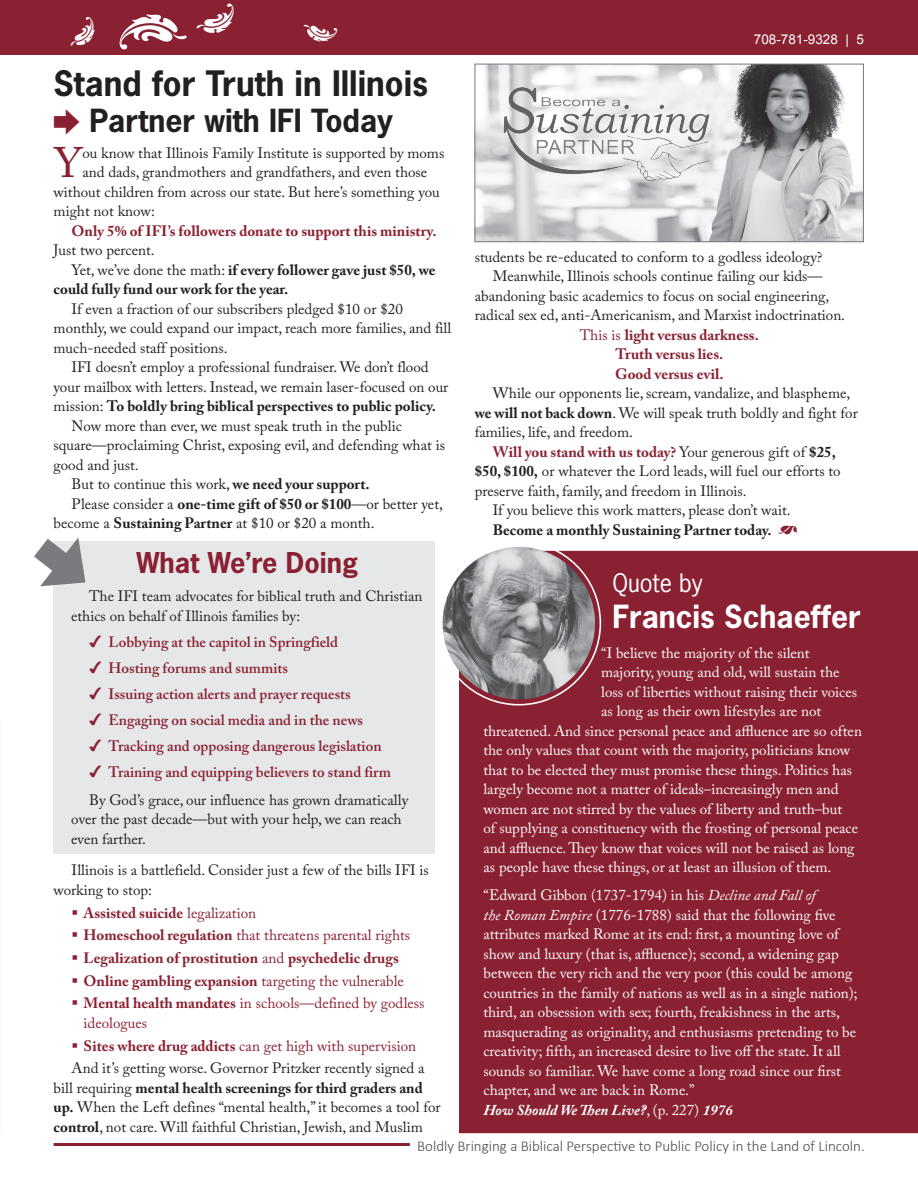
<style>
.page{position:relative;width:918px;height:1188px;background:#fff}
.page>*{position:absolute;margin:0;border:0;box-sizing:border-box;transform-origin:0 0}
.t1{font:42.45px "Adobe Caslon Pro";color:#8a2132}
.t2{font:700 33px "News Gothic Std";color:#231f20}
.t3{font:700 30px "News Gothic Std";color:#231f20}
.t4{font:700 30px "News Gothic Std";color:#fff}
.t5{font:700 27px "News Gothic Std";color:#8a2132}
.t6{font:24px "News Gothic Std";color:#fff}
.t7{font:15px/19.5px "Adobe Caslon Pro";color:#231f20}
.t8{font:15px/19.5px "Adobe Caslon Pro";color:#fff}
.t9{font:700 15px "Adobe Caslon Pro";color:#8a2132}
.t10{font:600 15px/26px "Adobe Caslon Pro";color:#8a2132}
.t11{font:700 15px "Adobe Caslon Pro";color:#231f20}
.t12{font:15px/19.5px "Adobe Caslon Pro";color:#8a2132}
.t13{font:300 15px "Calibri";color:#4b4c4d}
.t14{font:13.5px "Arial";color:#fff}
.s1{font-weight:400}
.s2{font-weight:700}
.s3{color:#8a2132}
.s4{font-weight:700;color:#8a2132}
.s5{font-weight:400;color:#231f20}
.s6{color:#231f20}
.s7{font-family:"Type Embellishments One Let Plain";font-weight:400;color:#8a2132}
.s8{font-style:italic}
.s9{font-weight:700;font-style:italic}
</style>
<div class="page">
<div style="left:54px;top:541px;width:381px;height:312px;background:#e6e7e9"></div>
<div style="left:459px;top:551px;width:459px;height:582px;background:#8a2132"></div>
<div style="left:0;top:0;width:918px;height:55px;background:#8a2132"></div>
<hr style="left:54px;top:1143px;width:356px;height:3px;background:#8a2132">
<img style="left:443px;top:547px;width:152px;height:152px;border-radius:76px">
<svg style="left:34px;top:537px;width:52px;height:64px"></svg>
<img style="left:477px;top:66px;width:385px;height:174px">
<div style="left:475px;top:64px;width:389px;height:178px;border:1px solid #76787b"></div>
<img style="left:498px;top:82px;width:217px;height:104px">
<h2 class="t2" style="left:54px;top:61px;width:376px">Stand for Truth in Illinois</h2>
<h3 class="t3" style="left:89px;top:101px;width:305px">Partner with IFI Today</h3>
<h1 class="t1" style="left:54px;top:138px;width:30px">Y</h1>
<p class="t7" style="left:82px;top:143px;width:363px">ou know that Illinois Family Institute is supported by moms</p>
<p class="t7" style="left:82px;top:162px;width:346px">and dads, grandmothers and grandfathers, and even those</p>
<p class="t7" style="left:54px;top:182px;width:388px">without children from across our state. But here’s something you</p>
<p class="t7" style="left:54px;top:201px;width:103px">might not know:</p>
<p class="t9" style="left:72px;top:222px;width:366px">Only 5% of IFI’s followers donate to support this ministry.</p>
<p class="t7" style="left:54px;top:240px;width:103px">Just two percent.</p>
<p class="t11" style="left:72px;top:261px;width:366px"><span class="s1">Yet, we’ve done the math:</span> if every follower gave just $50, we</p>
<p class="t11" style="left:54px;top:280px;width:236px">could fully fund our work for the year.</p>
<p class="t7" style="left:72px;top:299px;width:333px">If even a fraction of our subscribers pledged $10 or $20</p>
<p class="t7" style="left:54px;top:318px;width:399px">monthly, we could expand our impact, reach more families, and fill</p>
<p class="t7" style="left:54px;top:338px;width:175px">much-needed staff positions.</p>
<p class="t7" style="left:72px;top:357px;width:359px">IFI doesn’t employ a professional fundraiser. We don’t flood</p>
<p class="t7" style="left:54px;top:377px;width:396px">your mailbox with letters. Instead, we remain laser-focused on our</p>
<p class="t11" style="left:54px;top:397px;width:384px"><span class="s1">mission:</span> To boldly bring biblical perspectives to public policy.</p>
<p class="t7" style="left:72px;top:416px;width:332px">Now more than ever, we must speak truth in the public</p>
<p class="t7" style="left:54px;top:435px;width:393px">square—proclaiming Christ, exposing evil, and defending what is</p>
<p class="t7" style="left:54px;top:455px;width:86px">good and just.</p>
<p class="t7" style="left:72px;top:474px;width:300px">But to continue this work, <span class="s2">we need your support.</span></p>
<p class="t7" style="left:72px;top:494px;width:373px">Please consider a <span class="s2">one-time gift of $50 or $100</span>—or better yet,</p>
<p class="t7" style="left:54px;top:513px;width:322px">become a <span class="s2">Sustaining Partner</span> at $10 or $20 a month.</p>
<h3 class="t5" style="left:137px;top:545px;width:223px">What We’re Doing</h3>
<p class="t7" style="left:71px;top:586px;width:353px;text-indent:18px">The IFI team advocates for biblical truth and Christian ethics on behalf of Illinois families by:</p>
<p class="t10" style="left:109px;top:629px;width:284px">Lobbying at the capitol in Springfield Hosting forums and summits<br>Issuing action alerts and prayer requests Engaging on social media and in the news Tracking and opposing dangerous legislation Training and equipping believers to stand firm</p>
<p class="t7" style="left:71px;top:790px;width:339px;text-indent:18px">By God’s grace, our influence has grown dramatically over the past decade—but with your help, we can reach even farther.</p>
<p class="t7" style="left:54px;top:860px;width:377px;text-indent:18px">Illinois is a battlefield. Consider just a few of the bills IFI is working to stop:</p>
<p class="t9" style="left:72px;top:904px;width:186px">▪ Assisted suicide <span class="s1">legalization</span></p>
<p class="t12" style="left:72px;top:925px;width:340px">▪ <span class="s2">Homeschool regulation</span> that threatens parental rights</p>
<p class="t9" style="left:72px;top:949px;width:329px">▪ Legalization of prostitution <span class="s1">and</span> psychedelic drugs</p>
<p class="t9" style="left:72px;top:972px;width:334px">▪ Online gambling expansion <span class="s1">targeting the vulnerable</span></p>
<p class="t12" style="left:84px;top:994px;width:343px;text-indent:-12px">▪ <span class="s2">Mental health mandates</span> in schools—defined by godless ideologues</p>
<p class="t7" style="left:72px;top:1034px;width:354px;line-height:22.8px"><span class="s3">▪</span> <span class="s4">Sites where drug addicts</span> <span class="s3">can get high with supervision<br></span>And it’s getting worse. Governor Pritzker recently signed a</p>
<p class="t7" style="left:54px;top:1078px;width:389px">bill requiring <span class="s2">mental health screenings for third graders and up.</span> When the Left defines “mental health,” it becomes a tool for <span class="s2">control</span>, not care. Will faithful Christian, Jewish, and Muslim</p>
<p class="t14" style="left:754px;top:30px;width:112px">708-781-9328 | 5</p>
<p class="t7" style="left:475px;top:247px;width:349px">students be re-educated to conform to a godless ideology?</p>
<p class="t7" style="left:493px;top:266px;width:331px">Meanwhile, Illinois schools continue failing our kids—</p>
<p class="t7" style="left:475px;top:286px;width:356px">abandoning basic academics to focus on social engineering,</p>
<p class="t7" style="left:475px;top:305px;width:372px">radical sex ed, anti-Americanism, and Marxist indoctrination.</p>
<p class="t9" style="left:580px;top:326px;width:181px"><span class="s1">This is</span> light versus darkness.</p>
<p class="t9" style="left:615px;top:345px;width:109px">Truth versus lies.</p>
<p class="t9" style="left:615px;top:365px;width:110px">Good versus evil.</p>
<p class="t7" style="left:475px;top:383px;width:385px;text-indent:18px">While our opponents lie, scream, vandalize, and blaspheme, <span class="s2">we will not back down</span>. We will speak truth boldly and fight for families, life, and freedom.</p>
<p class="t9" style="left:493px;top:443px;width:345px">Will you stand with us today? <span class="s5">Your generous gift of</span> <span class="s6">$25,</span></p>
<p class="t7" style="left:475px;top:461px;width:368px"><span class="s2">$50, $100,</span> or whatever the Lord leads, will fuel our efforts to</p>
<p class="t7" style="left:475px;top:481px;width:274px">preserve faith, family, and freedom in Illinois.</p>
<p class="t7" style="left:493px;top:500px;width:299px">If you believe this work matters, please don’t wait.</p>
<p class="t11" style="left:493px;top:521px;width:307px">Become a monthly Sustaining Partner today. <span class="s7">_</span></p>
<h3 class="t6" style="left:612px;top:567px;width:92px">Quote by</h3>
<h3 class="t4" style="left:612px;top:597px;width:250px">Francis Schaeffer</h3>
<p class="t8" style="left:601px;top:643px;width:210px">“I believe the majority of the silent</p>
<p class="t8" style="left:601px;top:662px;width:240px">majority, young and old, will sustain the</p>
<p class="t8" style="left:601px;top:682px;width:257px">loss of liberties without raising their voices</p>
<p class="t8" style="left:601px;top:701px;width:222px">as long as their own lifestyles are not</p>
<p class="t8" style="left:483px;top:721px;width:380px">threatened. And since personal peace and affluence are so often</p>
<p class="t8" style="left:483px;top:740px;width:368px">the only values that count with the majority, politicians know</p>
<p class="t8" style="left:483px;top:760px;width:370px">that to be elected they must promise these things. Politics has</p>
<p class="t8" style="left:483px;top:779px;width:357px">largely become not a matter of ideals–increasingly men and</p>
<p class="t8" style="left:483px;top:799px;width:360px">women are not stirred by the values of liberty and truth–but</p>
<p class="t8" style="left:483px;top:818px;width:376px">of supplying a constituency with the frosting of personal peace</p>
<p class="t8" style="left:483px;top:838px;width:373px">and affluence. They know that voices will not be raised as long</p>
<p class="t8" style="left:483px;top:857px;width:349px">as people have these things, or at least an illusion of them.</p>
<p class="t8" style="left:483px;top:885px;width:376px">“Edward Gibbon (1737-1794) in his <span class="s8">Decline and Fall of<br>the Roman Empire</span> (1776-1788) said that the following five attributes marked Rome at its end: first, a mounting love of show and luxury (that is, affluence); second, a widening gap between the very rich and the very poor (this could be among countries in the family of nations as well as in a single nation); third, an obsession with sex; fourth, freakishness in the arts, masquerading as originality, and enthusiasms pretending to be creativity; fifth, an increased desire to live off the state. It all sounds so familiar. We have come a long road since our first chapter, and we are back in Rome.”<br><span class="s9">How Should We Then Live?</span>, (p. 227) <span class="s9">1976</span></p>
<p class="t13" style="left:417px;top:1137px;width:449px">Boldly Bringing a Biblical Perspective to Public Policy in the Land of Lincoln.</p>
</div>
